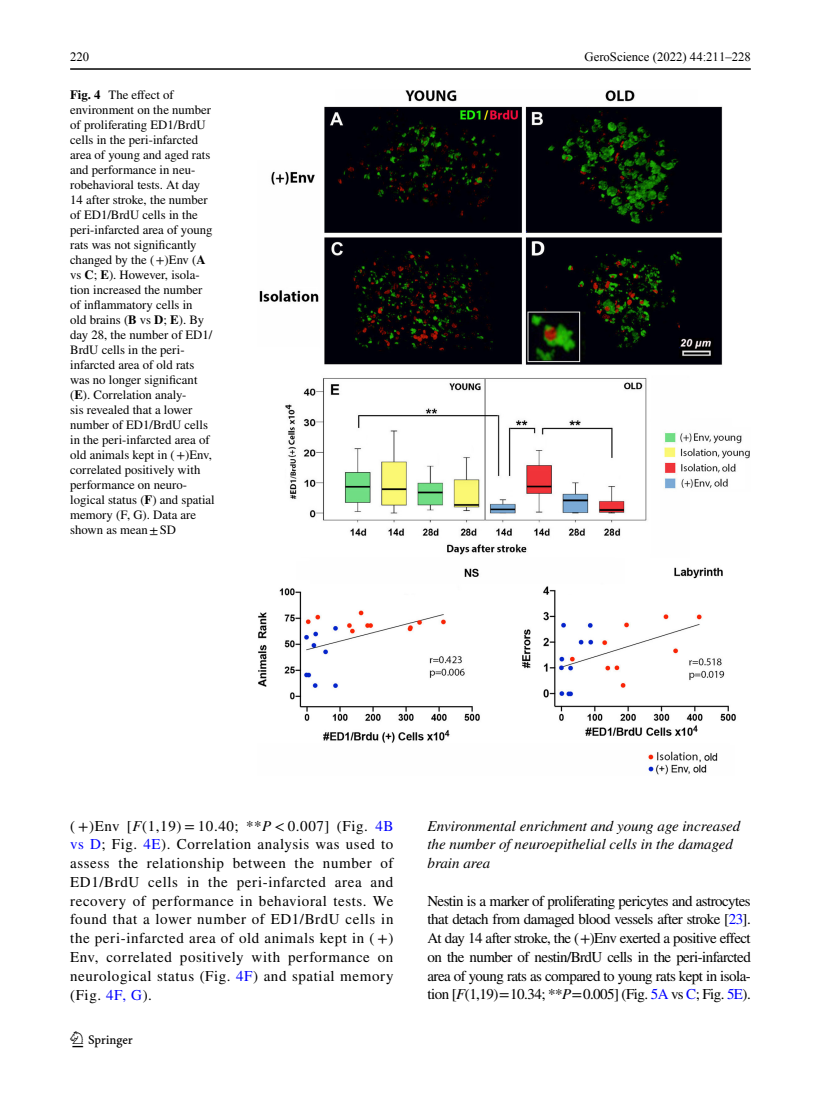
<style>
.page{position:relative;width:821px;height:1106px;background:#fff}
.page>*{position:absolute;margin:0;border:0;box-sizing:border-box;transform-origin:0 0}
.t1{font:22.5px "Springnew Regular 2";color:#000}
.t2{font:15px/18.8px "STIX";color:#000;text-align:justify}
.t3{font:italic 15px/18.8px "STIX";color:#000}
.t4{font:12.75px/15px "STIX";color:#000}
.t5{font:12.75px "Times New Roman";color:#000}
.s1{font-weight:700}
.s2{font-style:italic}
.s3{color:#00f}
</style>
<div class="page">
<hr style="left:70px;top:68px;width:680px;height:2px;background:#000">
<img style="left:258px;top:90px;width:492px;height:685px">
<p class="t5" style="left:70px;top:53px;width:21px">220</p>
<p class="t5" style="left:584px;top:53px;width:168px">GeroScience (2022) 44:211–228</p>
<p class="t4" style="left:70px;top:88px;width:146px"><span class="s1">Fig. 4</span> The effect of environment on the number of proliferating ED1/BrdU cells in the peri-infarcted area of young and aged rats and performance in neu&shy;robehavioral tests. At day<br>14 after stroke, the number of ED1/BrdU cells in the peri-infarcted area of young rats was not significantly changed by the (+)Env (<span class="s1">A </span>vs <span class="s1">C</span>; <span class="s1">E</span>). However, isola&shy;tion increased the number of inflammatory cells in<br>old brains (<span class="s1">B</span> vs <span class="s1">D</span>; <span class="s1">E</span>). By day 28, the number of ED1/<br>BrdU cells in the peri&shy;infarcted area of old rats was no longer significant (<span class="s1">E</span>). Correlation analy-<br>sis revealed that a lower number of ED1/BrdU cells in the peri-infarcted area of old animals kept in (+)Env, correlated positively with performance on neuro&shy;logical status (<span class="s1">F</span>) and spatial memory (F, G). Data are shown as mean±SD</p>
<p class="t2" style="left:70px;top:817px;width:325px">( +)Env [<span class="s2">F</span>(1,19) = 10.40; **<span class="s2">P</span> &lt; 0.007] (Fig. <span class="s3">4B vs D</span>; Fig. <span class="s3">4E</span>). Correlation analysis was used to assess the relationship between the number of ED1/BrdU cells in the peri-infarcted area and recovery of performance in behavioral tests. We found that a lower number of ED1/BrdU cells in the peri-infarcted area of old animals kept in ( +)<br>Env, correlated positively with performance on neurological status (Fig. <span class="s3">4F</span>) and spatial memory (Fig. <span class="s3">4F, G</span>).</p>
<p class="t3" style="left:427px;top:815px;width:314px">Environmental enrichment and young age increased the number of neuroepithelial cells in the damaged brain area</p>
<p class="t2" style="left:427px;top:892px;width:325px">Nestin is a marker of proliferating pericytes and astrocytes that detach from damaged blood vessels after stroke [<span class="s3">23</span>].<br>At day 14 after stroke, the (+)Env exerted a positive effect on the number of nestin/BrdU cells in the peri-infarcted area of young rats as compared to young rats kept in isola&shy;tion [<span class="s2">F</span>(1,19)=10.34; **<span class="s2">P</span>=0.005] (Fig. <span class="s3">5A</span> vs <span class="s3">C</span>; Fig. <span class="s3">5E</span>).</p>
<h1 class="t1" style="left:72px;top:1031px;width:62px">1 3</h1>
</div>
